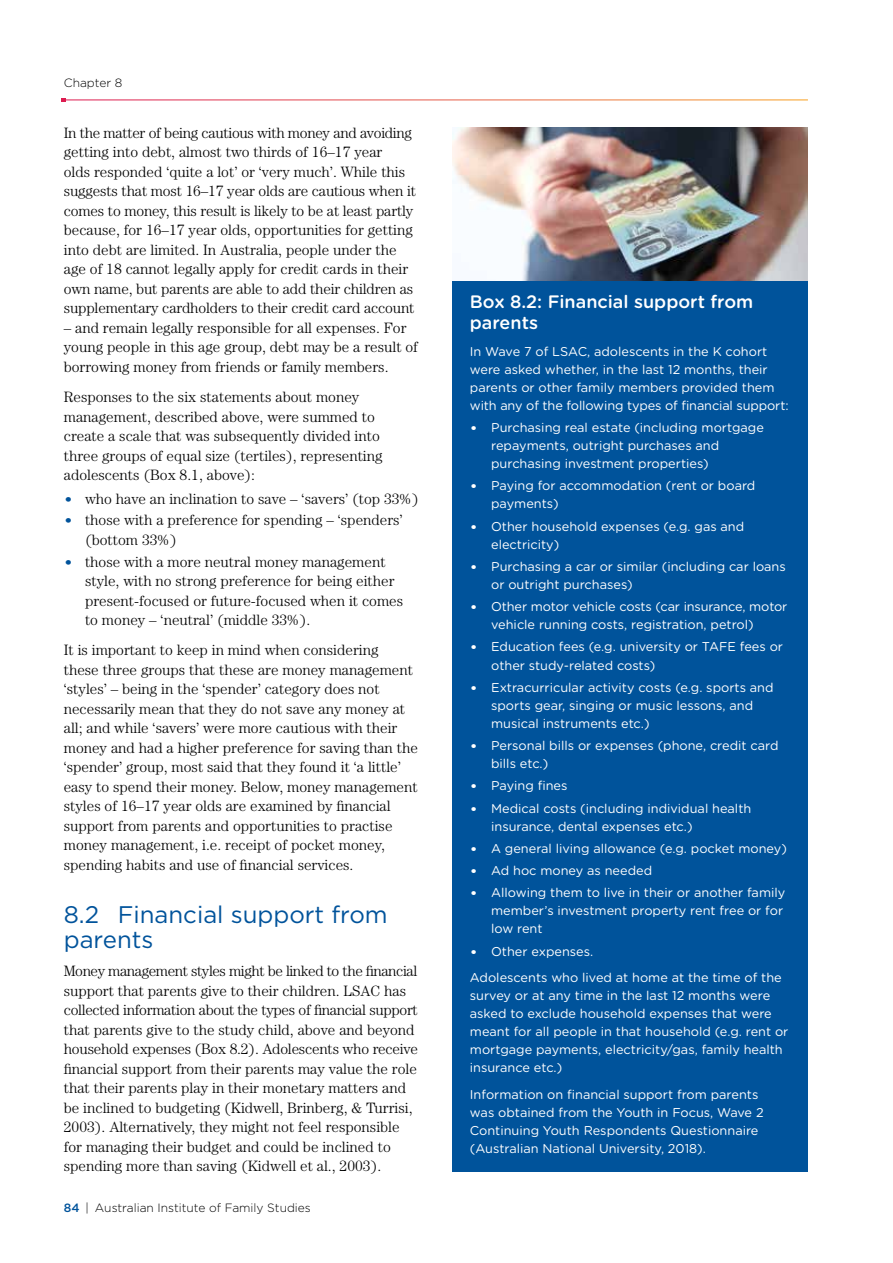
<style>
.page{position:relative;width:893px;height:1263px;background:#fff}
.page>*{position:absolute;margin:0;border:0;box-sizing:border-box;transform-origin:0 0}
.t1{font:24px/25.5px "Gotham";color:#00539b}
.t2{font:500 18px/21.6px "Gotham Rounded";color:#fff}
.t3{font:300 15px/19.5px "Century Std";color:#000}
.t4{font:12.75px/18px "Gotham Rounded";color:#fff}
.t5{font:300 12px "Gotham";color:#000}
.s1{font-family:"Garamond";color:#00539b}
.s2{font-weight:500;color:#00539b}
.s3{font-family:"Garamond";font-weight:300}
</style>
<div class="page">
<svg style="left:62px;top:98px;width:4px;height:4px"></svg>
<div style="left:453px;top:281px;width:355px;height:65px;background:#00539b"></div>
<div style="left:453px;top:337px;width:355px;height:84px;background:#00539b"></div>
<div style="left:453px;top:413px;width:355px;height:66px;background:#00539b"></div>
<div style="left:453px;top:472px;width:355px;height:47px;background:#00539b"></div>
<div style="left:453px;top:512px;width:355px;height:48px;background:#00539b"></div>
<div style="left:453px;top:552px;width:355px;height:48px;background:#00539b"></div>
<div style="left:453px;top:592px;width:355px;height:48px;background:#00539b"></div>
<div style="left:453px;top:633px;width:355px;height:47px;background:#00539b"></div>
<div style="left:453px;top:673px;width:355px;height:66px;background:#00539b"></div>
<div style="left:453px;top:731px;width:355px;height:48px;background:#00539b"></div>
<div style="left:453px;top:771px;width:355px;height:30px;background:#00539b"></div>
<div style="left:453px;top:794px;width:355px;height:47px;background:#00539b"></div>
<div style="left:453px;top:834px;width:355px;height:30px;background:#00539b"></div>
<div style="left:453px;top:856px;width:355px;height:30px;background:#00539b"></div>
<div style="left:453px;top:878px;width:355px;height:66px;background:#00539b"></div>
<div style="left:453px;top:937px;width:355px;height:29px;background:#00539b"></div>
<div style="left:453px;top:963px;width:355px;height:120px;background:#00539b"></div>
<div style="left:453px;top:1080px;width:355px;height:92px;background:#00539b"></div>
<img style="left:453px;top:128px;width:355px;height:153px">
<p class="t5" style="left:64px;top:75px;width:60px">Chapter 8</p>
<p class="t3" style="left:64px;top:123px;width:354px">In the matter of being cautious with money and avoiding getting into debt, almost two thirds of 16–17 year<br>olds responded ‘quite a lot’ or ‘very much’. While this suggests that most 16–17 year olds are cautious when it comes to money, this result is likely to be at least partly because, for 16–17 year olds, opportunities for getting into debt are limited. In Australia, people under the age of 18 cannot legally apply for credit cards in their own name, but parents are able to add their children as supplementary cardholders to their credit card account</p>
<p class="t3" style="left:64px;top:318px;width:356px">– and remain legally responsible for all expenses. For young people in this age group, debt may be a result of borrowing money from friends or family members.</p>
<p class="t3" style="left:64px;top:387px;width:320px">Responses to the six statements about money management, described above, were summed to create a scale that was subsequently divided into three groups of equal size (tertiles), representing adolescents (Box 8.1, above):</p>
<p class="t3" style="left:64px;top:489px;width:356px"><span class="s1">•</span> who have an inclination to save – ‘savers’ (top 33%)</p>
<p class="t3" style="left:85px;top:510px;width:319px;text-indent:-21px"><span class="s1">•</span> those with a preference for spending – ‘spenders’ (bottom 33%)</p>
<p class="t3" style="left:85px;top:551px;width:320px;text-indent:-21px"><span class="s1">•</span> those with a more neutral money management style, with no strong preference for being either present-focused or future-focused when it comes to money – ‘neutral’ (middle 33%).</p>
<p class="t3" style="left:64px;top:640px;width:356px">It is important to keep in mind when considering<br>these three groups that these are money management ‘styles’ – being in the ‘spender’ category does not necessarily mean that they do not save any money at all; and while ‘savers’ were more cautious with their money and had a higher preference for saving than the ‘spender’ group, most said that they found it ‘a little’ easy to spend their money. Below, money management styles of 16–17 year olds are examined by financial support from parents and opportunities to practise money management, i.e. receipt of pocket money, spending habits and use of financial services.</p>
<h1 class="t1" style="left:64px;top:901px;width:325px">8.2 Financial support from parents</h1>
<p class="t3" style="left:64px;top:961px;width:356px">Money management styles might be linked to the financial support that parents give to their children. LSAC has collected information about the types of financial support that parents give to the study child, above and beyond household expenses (Box 8.2). Adolescents who receive financial support from their parents may value the role that their parents play in their monetary matters and be inclined to budgeting (Kidwell, Brinberg, &amp; Turrisi, 2003). Alternatively, they might not feel responsible for managing their budget and could be inclined to spending more than saving (Kidwell et al., 2003).</p>
<p class="t5" style="left:64px;top:1200px;width:249px"><span class="s2">84</span> | Australian Institute of Family Studies</p>
<p class="t2" style="left:470px;top:290px;width:285px">Box 8.2: Financial support from parents</p>
<p class="t4" style="left:470px;top:342px;width:320px">In Wave 7 of LSAC, adolescents in the K cohort were asked whether, in the last 12 months, their parents or other family members provided them with any of the following types of financial support:</p>
<p class="t4" style="left:491px;top:418px;width:274px;text-indent:-21px"><span class="s3">•</span> Purchasing real estate (including mortgage repayments, outright purchases and purchasing investment properties)</p>
<p class="t4" style="left:491px;top:476px;width:266px;text-indent:-21px"><span class="s3">•</span> Paying for accommodation (rent or board payments)</p>
<p class="t4" style="left:491px;top:517px;width:255px;text-indent:-21px"><span class="s3">•</span> Other household expenses (e.g. gas and electricity)</p>
<p class="t4" style="left:491px;top:557px;width:296px;text-indent:-21px"><span class="s3">•</span> Purchasing a car or similar (including car loans or outright purchases)</p>
<p class="t4" style="left:491px;top:597px;width:298px;text-indent:-21px"><span class="s3">•</span> Other motor vehicle costs (car insurance, motor vehicle running costs, registration, petrol)</p>
<p class="t4" style="left:491px;top:637px;width:293px;text-indent:-21px"><span class="s3">•</span> Education fees (e.g. university or TAFE fees or other study-related costs)</p>
<p class="t4" style="left:491px;top:678px;width:284px;text-indent:-21px"><span class="s3">•</span> Extracurricular activity costs (e.g. sports and sports gear, singing or music lessons, and musical instruments etc.)</p>
<p class="t4" style="left:491px;top:736px;width:289px;text-indent:-21px"><span class="s3">•</span> Personal bills or expenses (phone, credit card bills etc.)</p>
<p class="t4" style="left:470px;top:776px;width:99px"><span class="s3">•</span> Paying fines</p>
<p class="t4" style="left:491px;top:798px;width:262px;text-indent:-21px"><span class="s3">•</span> Medical costs (including individual health insurance, dental expenses etc.)</p>
<p class="t4" style="left:470px;top:839px;width:318px"><span class="s3">•</span> A general living allowance (e.g. pocket money)</p>
<p class="t4" style="left:470px;top:861px;width:184px"><span class="s3">•</span> Ad hoc money as needed</p>
<p class="t4" style="left:491px;top:883px;width:296px;text-indent:-21px"><span class="s3">•</span> Allowing them to live in their or another family member’s investment property rent free or for low rent</p>
<p class="t4" style="left:470px;top:937px;width:313px;line-height:26.5px"><span class="s3">•</span> Other expenses.<br>Adolescents who lived at home at the time of the</p>
<p class="t4" style="left:470px;top:986px;width:320px">survey or at any time in the last 12 months were asked to exclude household expenses that were meant for all people in that household (e.g. rent or mortgage payments, electricity/gas, family health insurance etc.)</p>
<p class="t4" style="left:470px;top:1084px;width:295px">Information on financial support from parents was obtained from the Youth in Focus, Wave 2<br>Continuing Youth Respondents Questionnaire (Australian National University, 2018).</p>
</div>
